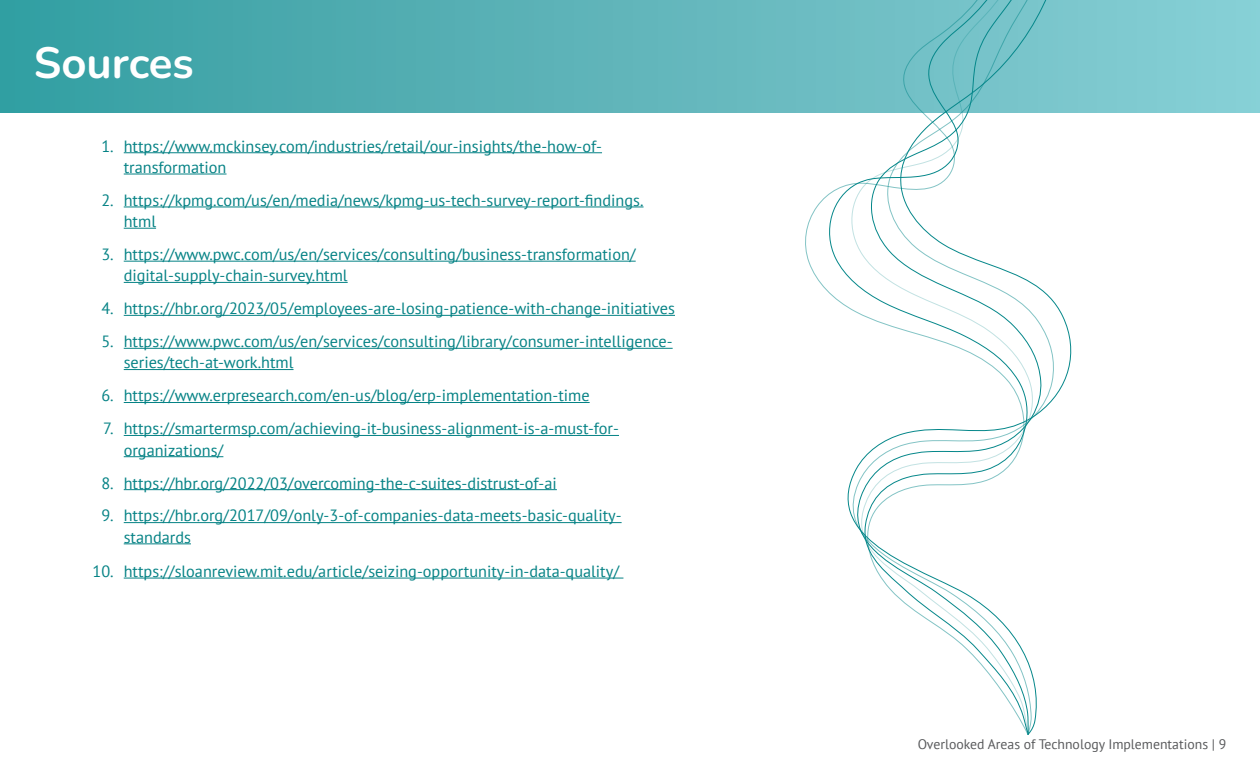
<style>
.page{position:relative;width:1260px;height:765px;background:#fff}
.page>*{position:absolute;margin:0;border:0;box-sizing:border-box;transform-origin:0 0}
.t1{font:700 43.75px "Nunito";color:#fff}
.t2{font:16.25px/21.2px "PT Sans";color:#058285}
.t3{font:13.75px "PT Sans";color:#58595b}
</style>
<div class="page">
<svg style="left:0;top:0;width:1260px;height:112px;background:#59b2b7"></svg>
<hr style="left:124px;top:152px;width:478px;height:1px;background:#058285">
<hr style="left:124px;top:174px;width:103px;height:1px;background:#058285">
<hr style="left:124px;top:207px;width:520px;height:1px;background:#058285">
<hr style="left:124px;top:228px;width:32px;height:1px;background:#058285">
<hr style="left:124px;top:261px;width:512px;height:1px;background:#058285">
<hr style="left:124px;top:282px;width:224px;height:1px;background:#058285">
<hr style="left:124px;top:315px;width:551px;height:1px;background:#058285">
<hr style="left:124px;top:348px;width:549px;height:1px;background:#058285">
<hr style="left:124px;top:369px;width:170px;height:1px;background:#058285">
<hr style="left:124px;top:402px;width:466px;height:1px;background:#058285">
<hr style="left:124px;top:435px;width:495px;height:1px;background:#058285">
<hr style="left:124px;top:456px;width:99px;height:1px;background:#058285">
<hr style="left:124px;top:489px;width:433px;height:1px;background:#058285">
<hr style="left:124px;top:522px;width:498px;height:1px;background:#058285">
<hr style="left:124px;top:543px;width:67px;height:1px;background:#058285">
<hr style="left:124px;top:578px;width:499px;height:1px;background:#058285">
<svg style="left:802px;top:0;width:20px;height:286px"></svg>
<svg style="left:822px;top:0;width:14px;height:300px"></svg>
<svg style="left:836px;top:0;width:10px;height:307px"></svg>
<svg style="left:846px;top:0;width:234px;height:735px"></svg>
<h1 class="t1" style="left:34px;top:33px;width:162px">Sources</h1>
<p class="t2" style="left:124px;top:135px;width:480px;text-indent:-22px">1. https://www.mckinsey.com/industries/retail/our-insights/the-how-of&shy;transformation</p>
<p class="t2" style="left:124px;top:189px;width:521px;text-indent:-22px">2. https://kpmg.com/us/en/media/news/kpmg-us-tech-survey-report-findings. html</p>
<p class="t2" style="left:124px;top:243px;width:513px;text-indent:-22px">3. https://www.pwc.com/us/en/services/consulting/business-transformation/ digital-supply-chain-survey.html</p>
<p class="t2" style="left:101px;top:297px;width:575px">4. https://hbr.org/2023/05/employees-are-losing-patience-with-change-initiatives</p>
<p class="t2" style="left:124px;top:330px;width:550px;text-indent:-22px">5. https://www.pwc.com/us/en/services/consulting/library/consumer-intelligence&shy;series/tech-at-work.html</p>
<p class="t2" style="left:101px;top:385px;width:490px">6. https://www.erpresearch.com/en-us/blog/erp-implementation-time</p>
<p class="t2" style="left:124px;top:418px;width:497px;text-indent:-21px">7. https://smartermsp.com/achieving-it-business-alignment-is-a-must-for&shy;organizations/</p>
<p class="t2" style="left:101px;top:472px;width:457px">8. https://hbr.org/2022/03/overcoming-the-c-suites-distrust-of-ai</p>
<p class="t2" style="left:124px;top:505px;width:499px;text-indent:-22px">9. https://hbr.org/2017/09/only-3-of-companies-data-meets-basic-quality&shy;standards</p>
<p class="t2" style="left:93px;top:560px;width:528px">10. https://sloanreview.mit.edu/article/seizing-opportunity-in-data-quality/</p>
<p class="t3" style="left:918px;top:736px;width:310px">Overlooked Areas of Technology Implementations | 9</p>
</div>
